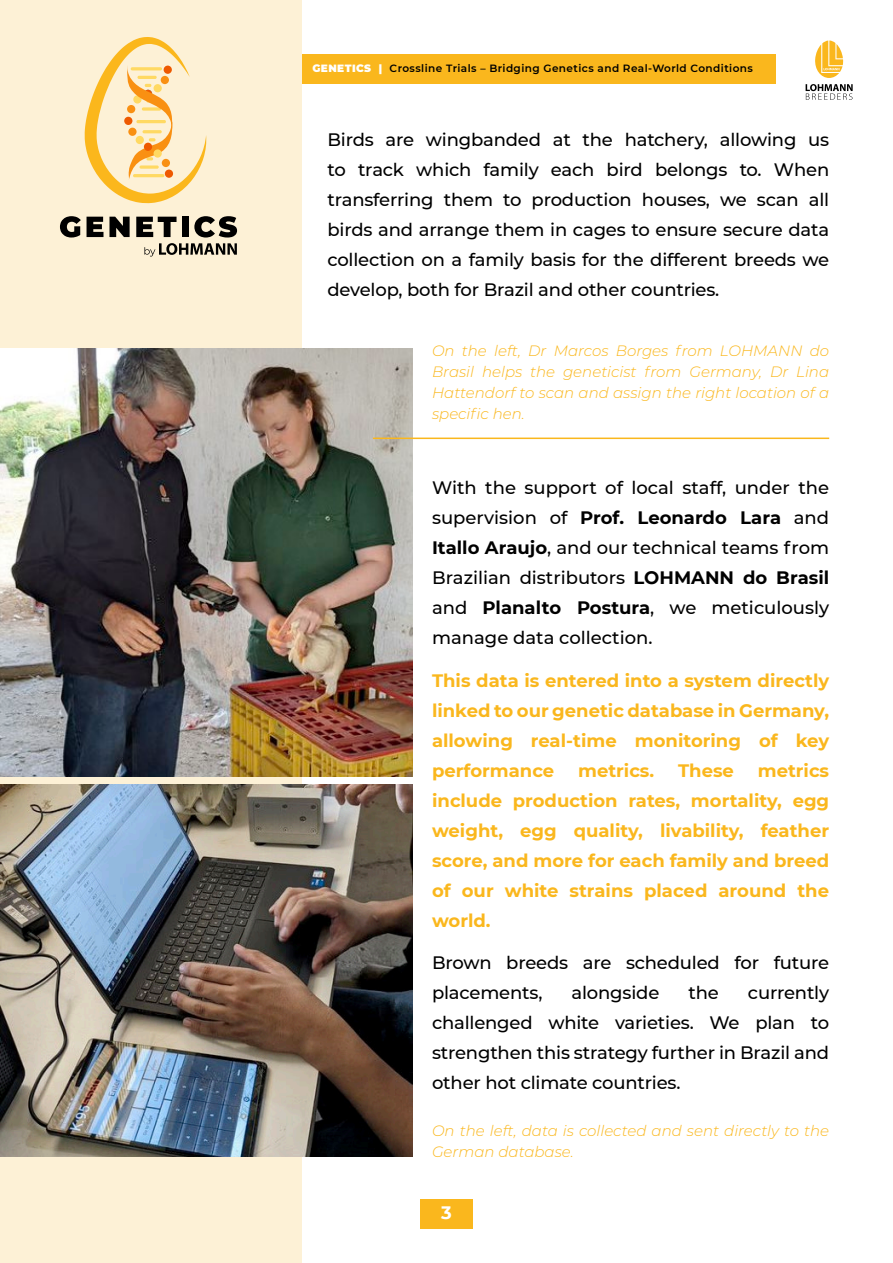
<style>
.page{position:relative;width:893px;height:1263px;background:#fff}
.page>*{position:absolute;margin:0;border:0;box-sizing:border-box;transform-origin:0 0}
.TEXTO{font:500 18px/30px "Montserrat";letter-spacing:-.01em;color:#000;text-align:justify}
.TEXTO-2{font:700 18px/30px "Montserrat";color:#fab71d;text-align:justify}
.t1{font:700 18px "Montserrat";color:#fff}
.TEXTO-3{font:italic 300 15px/21px "Montserrat";color:#fab71d;text-align:justify}
.t2{font:600 10.5px "Montserrat";letter-spacing:.04em;color:#000}
.s1{font-weight:900;color:#fff}
.s2{font-weight:700}
</style>
<div class="page">
<div style="left:0;top:0;width:302px;height:1263px;background:#fdf1d6"></div>
<img style="left:0;top:349px;width:412px;height:427px">
<img style="left:0;top:784px;width:412px;height:373px">
<hr style="left:373px;top:438px;width:456px;height:1px;background:#fab71d">
<div style="left:420px;top:1199px;width:52px;height:30px;background:#fab71d"></div>
<svg style="left:815px;top:41px;width:28px;height:37px"></svg>
<svg style="left:806px;top:84px;width:47px;height:16px"></svg>
<div style="left:302px;top:54px;width:474px;height:30px;background:#fab71d"></div>
<svg style="left:60px;top:216px;width:21px;height:21px"></svg>
<svg style="left:87px;top:217px;width:16px;height:20px"></svg>
<svg style="left:109px;top:217px;width:21px;height:20px"></svg>
<svg style="left:136px;top:217px;width:41px;height:20px"></svg>
<div style="left:182px;top:217px;width:7px;height:20px;background:#000"></div>
<svg style="left:194px;top:216px;width:43px;height:21px"></svg>
<svg style="left:144px;top:243px;width:93px;height:14px"></svg>
<svg style="left:85px;top:37px;width:122px;height:166px"></svg>
<div style="left:144px;top:143px;width:8px;height:8px;background:#ee5900;border-radius:50%"></div>
<div style="left:154px;top:149px;width:8px;height:9px;background:#ffd962;border-radius:50%"></div>
<p class="t2" style="left:312px;top:60px;width:442px"><span class="s1">GENETICS |</span> Crossline Trials – Bridging Genetics and Real-World Conditions</p>
<p class="TEXTO" style="left:327px;top:124px;width:503px">Birds are wingbanded at the hatchery, allowing us to track which family each bird belongs to. When transferring them to production houses, we scan all birds and arrange them in cages to ensure secure data collection on a family basis for the different breeds we develop, both for Brazil and other countries.</p>
<p class="TEXTO-3" style="left:432px;top:340px;width:399px">On the left, Dr Marcos Borges from LOHMANN do Brasil helps the geneticist from Germany, Dr Lina Hattendorf to scan and assign the right location of a specific hen.</p>
<p class="TEXTO" style="left:432px;top:472px;width:399px">With the support of local staff, under the supervision of <span class="s2">Prof. Leonardo Lara</span> and <span class="s2">Itallo Araujo</span>, and our technical teams from Brazilian distributors <span class="s2">LOHMANN do Brasil </span>and <span class="s2">Planalto Postura</span>, we meticulously manage data collection.</p>
<p class="TEXTO-2" style="left:432px;top:664px;width:399px">This data is entered into a system directly linked to our genetic database in Germany, allowing real-time monitoring of key performance</p>
<p class="TEXTO-2" style="left:432px;top:754px;width:399px;text-indent:326px">metrics include production rates, mortality, egg weight, egg quality, livability, feather score, and more for each family and breed of our white strains placed around the world.</p>
<p class="TEXTO" style="left:432px;top:947px;width:399px">Brown breeds are scheduled for future placements,</p>
<p class="TEXTO-2" style="left:578px;top:754px;width:78px">metrics.</p>
<p class="TEXTO-2" style="left:678px;top:754px;width:57px">These</p>
<p class="TEXTO" style="left:571px;top:977px;width:89px">alongside</p>
<p class="TEXTO" style="left:688px;top:977px;width:32px">the</p>
<p class="TEXTO" style="left:432px;top:977px;width:399px;text-indent:316px">currently challenged white varieties. We plan to strengthen this strategy further in Brazil and other hot climate countries.</p>
<p class="TEXTO-3" style="left:432px;top:1119px;width:399px">On the left, data is collected and sent directly to the<br>German database.</p>
<p class="t1" style="left:441px;top:1200px;width:12px">3</p>
</div>
